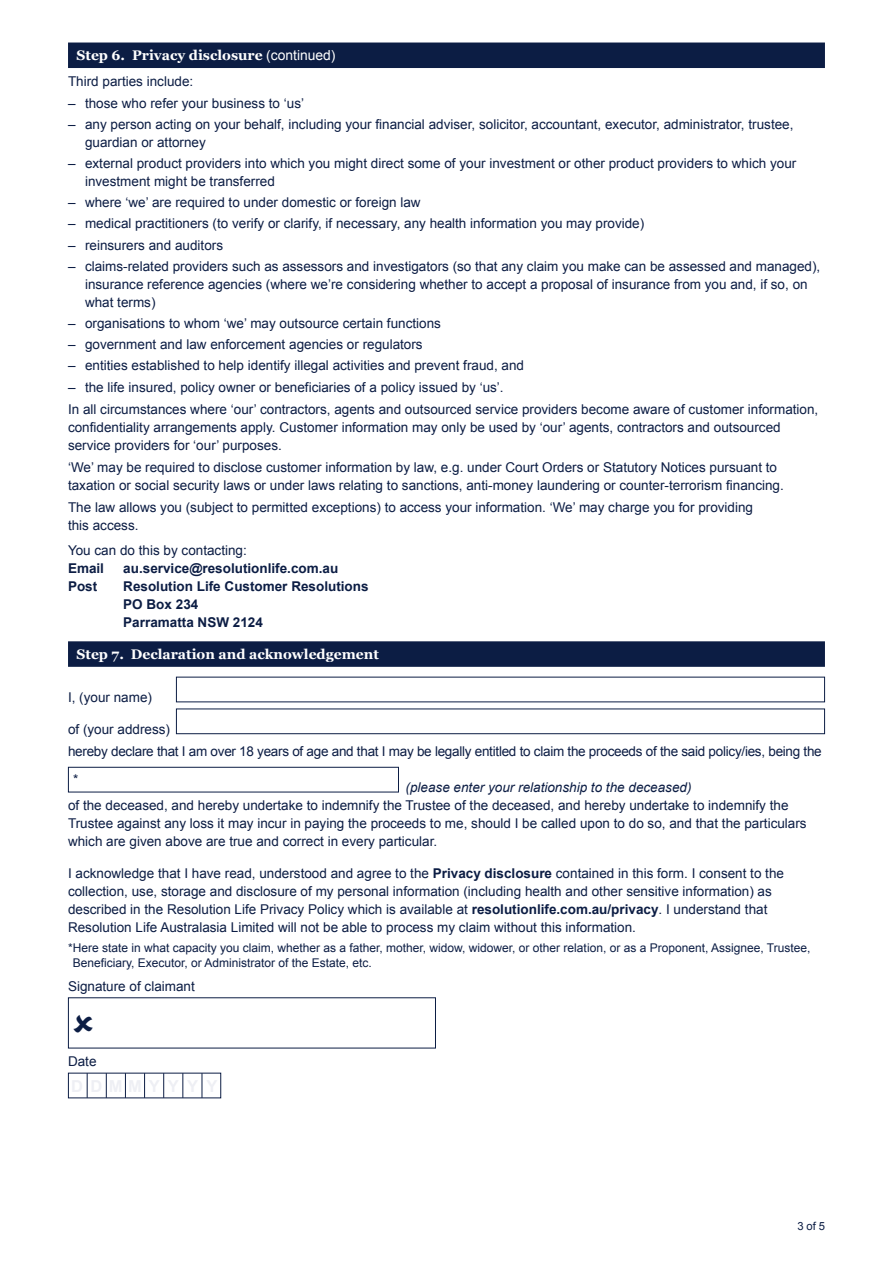
<style>
.page{position:relative;width:893px;height:1263px;background:#fff}
.page>*{position:absolute;margin:0;border:0;box-sizing:border-box;transform-origin:0 0}
.Section_heading_L1{font:700 13.8px "Georgia";color:#fff}
.Field_box_single_row{font:13.5px/18px "Arial";color:#0c1d44}
.Body_copy{font:13.5px/18px "Arial";color:#0c1d44}
.Field_box_single_row-2{font:13.5px "Arial";letter-spacing:-.02em;color:#0c1d44}
.Contact_details{font:700 13.5px/18px "Arial";color:#0c1d44}
.Field_label_first{font:13.5px "Arial";color:#0c1d44}
.Field_label_follower{font:13.5px "Arial";color:#0c1d44}
.Field_copy{font:13.5px "Arial";color:#0c1d44}
.Disclaimer{font:12px/15px "Arial";color:#0c1d44}
.t1{font:11.25px "Arial";color:#0c1d44}
.s1{font-family:"Arial";font-weight:400}
.s2{font-style:italic}
.s3{font-weight:700}
</style>
<div class="page">
<div style="left:68px;top:43px;width:757px;height:25px;background:#0c1d44"></div>
<div style="left:68px;top:641px;width:757px;height:26px;background:#0c1d44"></div>
<div style="left:176px;top:708px;width:649px;height:26px;border:1px solid #0c1d44"></div>
<div style="left:68px;top:767px;width:331px;height:25px;border:1px solid #0c1d44"></div>
<svg style="left:87px;top:1073px;width:1px;height:25px"></svg>
<svg style="left:106px;top:1073px;width:1px;height:25px"></svg>
<svg style="left:125px;top:1073px;width:1px;height:25px"></svg>
<svg style="left:144px;top:1073px;width:1px;height:25px"></svg>
<svg style="left:163px;top:1073px;width:1px;height:25px"></svg>
<svg style="left:182px;top:1073px;width:1px;height:25px"></svg>
<svg style="left:202px;top:1073px;width:1px;height:25px"></svg>
<p class="Section_heading_L1" style="left:77px;top:45px;width:261px">Step 6. Privacy disclosure <span class="s1">(continued)</span></p>
<p class="Body_copy" style="left:68px;top:73px;width:127px">Third parties include:</p>
<p class="Field_box_single_row" style="left:68px;top:94px;width:238px">– those who refer your business to ‘us’</p>
<p class="Field_box_single_row" style="left:85px;top:115px;width:710px;text-indent:-17px">– any person acting on your behalf, including your financial adviser, solicitor, accountant, executor, administrator, trustee, guardian or attorney</p>
<p class="Field_box_single_row" style="left:85px;top:154px;width:713px;text-indent:-17px">– external product providers into which you might direct some of your investment or other product providers to which your investment might be transferred</p>
<p class="Field_box_single_row" style="left:68px;top:194px;width:354px">– where ‘we’ are required to under domestic or foreign law</p>
<p class="Field_box_single_row" style="left:68px;top:215px;width:578px">– medical practitioners (to verify or clarify, if necessary, any health information you may provide)</p>
<p class="Field_box_single_row" style="left:68px;top:236px;width:157px">– reinsurers and auditors</p>
<p class="Field_box_single_row" style="left:85px;top:257px;width:737px;text-indent:-17px">– claims-related providers such as assessors and investigators (so that any claim you make can be assessed and managed), insurance reference agencies (where we’re considering whether to accept a proposal of insurance from you and, if so, on what terms)</p>
<p class="Field_box_single_row" style="left:68px;top:314px;width:374px">– organisations to whom ‘we’ may outsource certain functions</p>
<p class="Field_box_single_row" style="left:68px;top:336px;width:356px">– government and law enforcement agencies or regulators</p>
<p class="Field_box_single_row" style="left:68px;top:357px;width:457px">– entities established to help identify illegal activities and prevent fraud, and</p>
<p class="Field_box_single_row" style="left:68px;top:378px;width:437px">– the life insured, policy owner or beneficiaries of a policy issued by ‘us’.</p>
<p class="Body_copy" style="left:68px;top:400px;width:752px">In all circumstances where ‘our’ contractors, agents and outsourced service providers become aware of customer information, confidentiality arrangements apply. Customer information may only be used by ‘our’ agents, contractors and outsourced service providers for ‘our’ purposes.</p>
<p class="Body_copy" style="left:68px;top:458px;width:717px">‘We’ may be required to disclose customer information by law, e.g. under Court Orders or Statutory Notices pursuant to taxation or social security laws or under laws relating to sanctions, anti-money laundering or counter-terrorism financing.</p>
<p class="Body_copy" style="left:68px;top:499px;width:687px">The law allows you (subject to permitted exceptions) to access your information. ‘We’ may charge you for providing this access.</p>
<p class="Body_copy" style="left:68px;top:541px;width:180px">You can do this by contacting:</p>
<p class="Contact_details" style="left:68px;top:559px;width:38px">Email</p>
<p class="Contact_details" style="left:123px;top:559px;width:216px">au.service@resolutionlife.com.au</p>
<p class="Contact_details" style="left:68px;top:577px;width:31px">Post</p>
<p class="Contact_details" style="left:123px;top:577px;width:247px">Resolution Life Customer Resolutions<br>PO Box 234<br>Parramatta NSW 2124</p>
<p class="Section_heading_L1" style="left:77px;top:643px;width:304px">Step 7. Declaration and acknowledgement</p>
<p class="Field_box_single_row" style="left:68px;top:689px;width:86px">I, (your name)</p>
<p class="Field_box_single_row" style="left:68px;top:720px;width:104px">of (your address)</p>
<p class="Field_box_single_row-2" style="left:68px;top:743px;width:755px">hereby declare that I am over 18 years of age and that I may be legally entitled to claim the proceeds of the said policy/ies, being the</p>
<p class="Field_copy" style="left:73px;top:770px;width:7px">*</p>
<p class="Field_box_single_row" style="left:68px;top:779px;width:740px;text-indent:338px"><span class="s2">(please enter your relationship to the deceased)<br></span>of the deceased, and hereby undertake to indemnify the Trustee of the deceased, and hereby undertake to indemnify the Trustee against any loss it may incur in paying the proceeds to me, should I be called upon to do so, and that the particulars which are given above are true and correct in every particular.</p>
<p class="Field_box_single_row" style="left:68px;top:865px;width:717px">I acknowledge that I have read, understood and agree to the <span class="s3">Privacy disclosure</span> contained in this form. I consent to the collection, use, storage and disclosure of my personal information (including health and other sensitive information) as described in the Resolution Life Privacy Policy which is available at <span class="s3">resolutionlife.com.au/privacy</span>. I understand that Resolution Life Australasia Limited will not be able to process my claim without this information.</p>
<p class="Disclaimer" style="left:73px;top:940px;width:739px;text-indent:-5px">*Here state in what capacity you claim, whether as a father, mother, widow, widower, or other relation, or as a Proponent, Assignee, Trustee,<br>Beneficiary, Executor, or Administrator of the Estate, etc.</p>
<p class="Field_label_first" style="left:68px;top:977px;width:128px">Signature of claimant</p>
<p class="Field_label_follower" style="left:68px;top:1053px;width:30px">Date</p>
<p class="t1" style="left:797px;top:1219px;width:29px">3 of 5</p>
</div>
